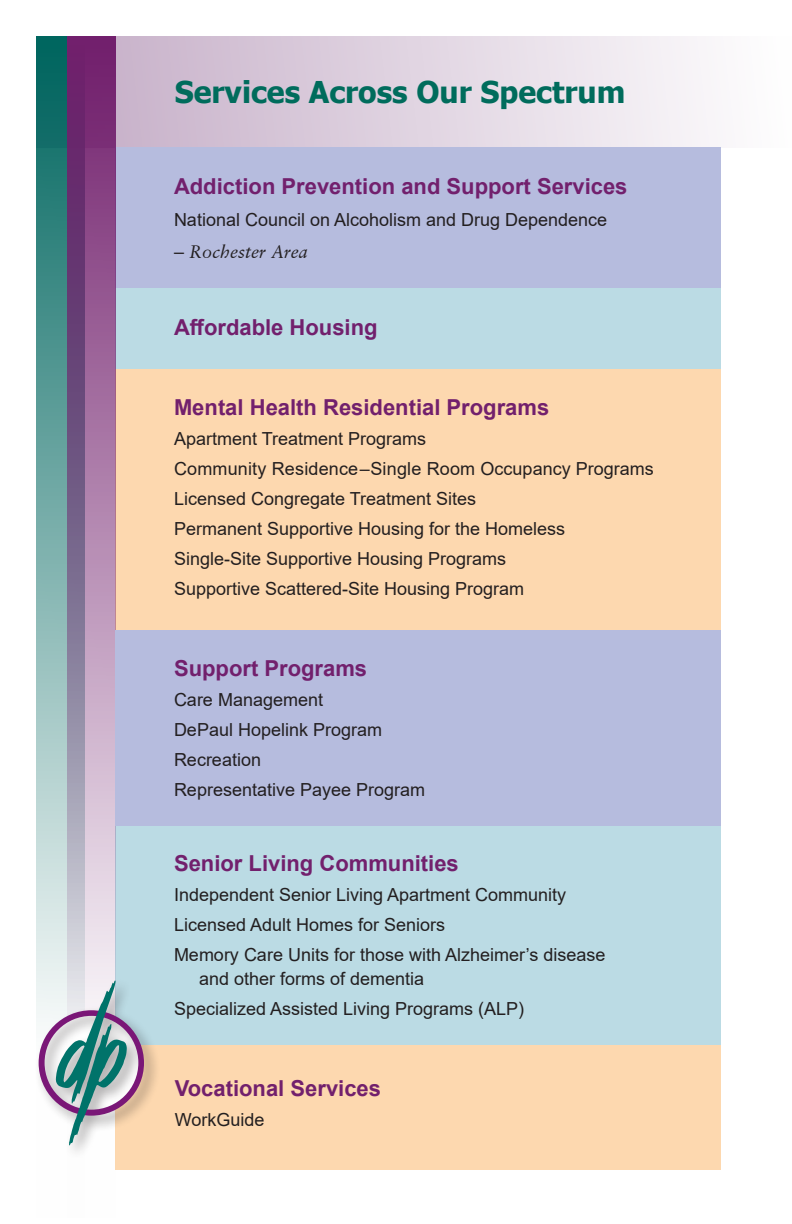
<style>
.page{position:relative;width:792px;height:1224px;background:#fff}
.page>*{position:absolute;margin:0;border:0;box-sizing:border-box;transform-origin:0 0}
.t1{font:700 30px "Tahoma";color:#006c5c}
.Paragraph_Style_1{font:700 22px "Arial";color:#72206d}
.Paragraph_Style_1-2{font:18px/24px "Arial";color:#231f20}
.Paragraph_Style_1-3{font:italic 18px "Garamond Retrospective S Si";color:#231f20}
.s1{font-family:"Arial";font-style:normal}
</style>
<div class="page">
<div style="left:115px;top:822px;width:606px;height:224px;background:#bbdbe4"></div>
<svg style="left:115px;top:36px;width:606px;height:112px;background:#e0d4e1"></svg>
<div style="left:115px;top:148px;width:606px;height:140px;background:#b6bcde"></div>
<div style="left:115px;top:288px;width:606px;height:82px;background:#bbdbe4"></div>
<div style="left:115px;top:369px;width:606px;height:261px;background:#fdd8af"></div>
<div style="left:115px;top:1046px;width:606px;height:124px;background:#fdd8af"></div>
<svg style="left:36px;top:36px;width:31px;height:941px;background:#73aaa6"></svg>
<svg style="left:67px;top:36px;width:48px;height:941px;background:#a07aa3"></svg>
<div style="left:34px;top:977px;width:127px;height:183px;background:#231f20;opacity:.4"></div>
<svg style="left:39px;top:981px;width:105px;height:164px"></svg>
<div style="left:115px;top:630px;width:606px;height:195px;background:#b6bcde"></div>
<p class="t1" style="left:175px;top:71px;width:452px">Services Across Our Spectrum</p>
<p class="Paragraph_Style_1" style="left:174px;top:170px;width:455px">Addiction Prevention and Support Services</p>
<p class="Paragraph_Style_1-2" style="left:174px;top:207px;width:435px">National Council on Alcoholism and Drug Dependence</p>
<p class="Paragraph_Style_1-3" style="left:174px;top:241px;width:135px"><span class="s1">–</span> Rochester Area</p>
<p class="Paragraph_Style_1" style="left:174px;top:312px;width:205px">Affordable Housing</p>
<p class="Paragraph_Style_1" style="left:174px;top:392px;width:377px">Mental Health Residential Programs</p>
<p class="Paragraph_Style_1-2" style="left:174px;top:427px;width:254px">Apartment Treatment Programs</p>
<p class="Paragraph_Style_1-2" style="left:174px;top:457px;width:481px">Community Residence–Single Room Occupancy Programs</p>
<p class="Paragraph_Style_1-2" style="left:174px;top:487px;width:304px">Licensed Congregate Treatment Sites</p>
<p class="Paragraph_Style_1-2" style="left:174px;top:517px;width:393px">Permanent Supportive Housing for the Homeless</p>
<p class="Paragraph_Style_1-2" style="left:174px;top:547px;width:334px">Single-Site Supportive Housing Programs</p>
<p class="Paragraph_Style_1-2" style="left:174px;top:577px;width:352px">Supportive Scattered-Site Housing Program</p>
<p class="Paragraph_Style_1" style="left:174px;top:653px;width:195px">Support Programs</p>
<p class="Paragraph_Style_1-2" style="left:174px;top:688px;width:151px">Care Management</p>
<p class="Paragraph_Style_1-2" style="left:174px;top:718px;width:210px">DePaul Hopelink Program</p>
<p class="Paragraph_Style_1-2" style="left:174px;top:748px;width:89px">Recreation</p>
<p class="Paragraph_Style_1-2" style="left:174px;top:778px;width:253px">Representative Payee Program</p>
<p class="Paragraph_Style_1" style="left:174px;top:848px;width:286px">Senior Living Communities</p>
<p class="Paragraph_Style_1-2" style="left:174px;top:883px;width:394px">Independent Senior Living Apartment Community</p>
<p class="Paragraph_Style_1-2" style="left:174px;top:913px;width:273px">Licensed Adult Homes for Seniors</p>
<p class="Paragraph_Style_1-2" style="left:199px;top:943px;width:408px;text-indent:-25px">Memory Care Units for those with Alzheimer’s disease and other forms of dementia</p>
<p class="Paragraph_Style_1-2" style="left:174px;top:997px;width:352px">Specialized Assisted Living Programs (ALP)</p>
<p class="Paragraph_Style_1" style="left:175px;top:1073px;width:208px">Vocational Services</p>
<p class="Paragraph_Style_1-2" style="left:175px;top:1107px;width:91px">WorkGuide</p>
</div>
